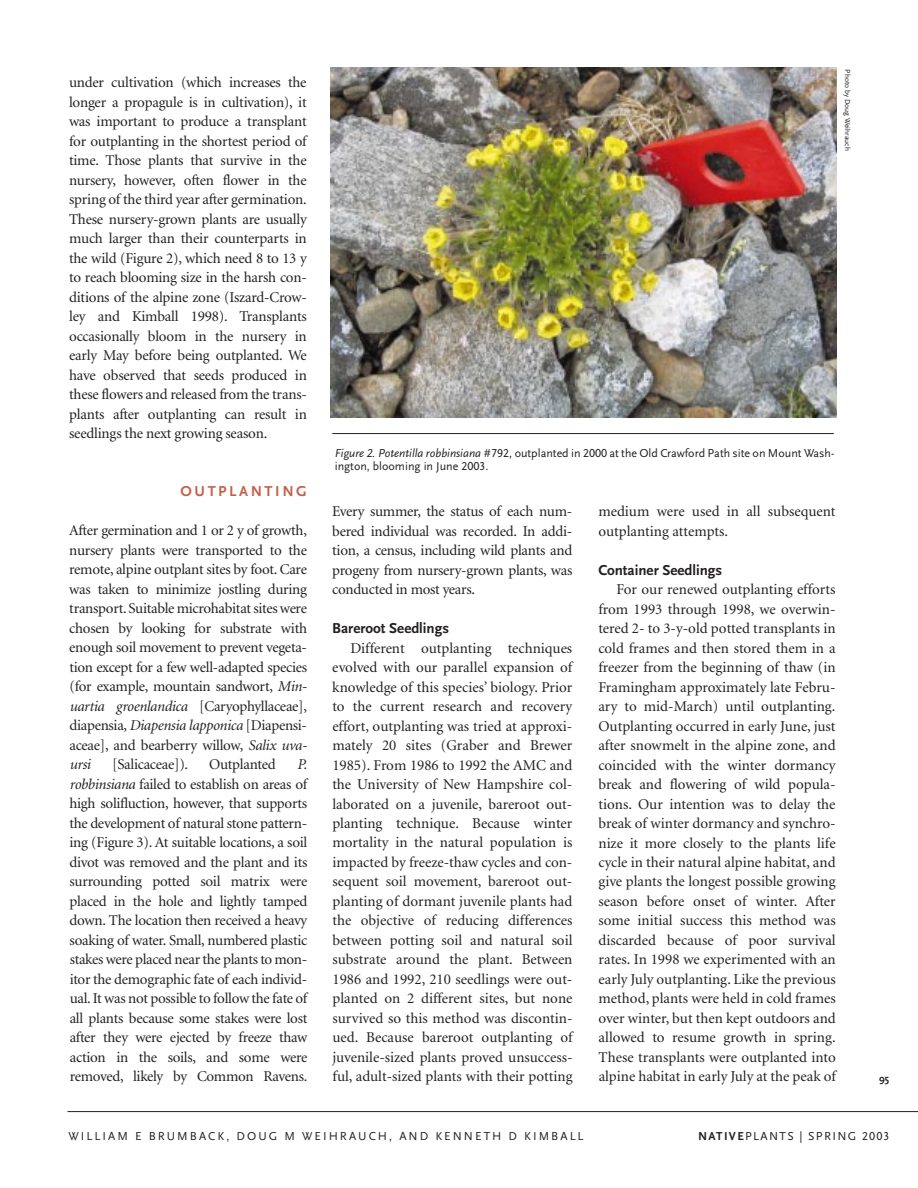
<style>
.page{position:relative;width:918px;height:1188px;background:#fff}
.page>*{position:absolute;margin:0;border:0;box-sizing:border-box;transform-origin:0 0}
.t1{font:15px/19.5px "Minion";letter-spacing:-.015em;color:#231f20;text-align:justify}
.t2{font:700 15px "Scala Sans";color:#231f20}
.t3{font:700 15px "Scala Sans";letter-spacing:.17em;color:#c26049}
.t4{font:12px/13.5px "Scala Sans";color:#231f20}
.t5{font:12px "Scala Sans";letter-spacing:.17em;color:#231f20}
.t6{font:12px "Scala Sans";letter-spacing:.115em;color:#231f20}
.t7{font:700 10.5px "Scala Sans";color:#231f20}
.t8{font:7.5px "Scala Sans";color:#231f20}
.s1{font-style:italic}
.s2{font-family:"Scala Sans Caps";font-style:italic}
.s3{font-family:"Scala Sans Caps"}
.s4{font-weight:700}
</style>
<div class="page">
<hr style="left:68px;top:1111px;width:850px;height:1px;background:#231f20">
<img style="left:331px;top:68px;width:506px;height:349px">
<hr style="left:332px;top:433px;width:502px;height:1px;background:#231f20">
<p class="t1" style="left:69px;top:74px;width:239px">under cultivation (which increases the longer a propagule is in cultivation), it was important to produce a transplant for outplanting in the shortest period of time. Those plants that survive in the nursery, however, often flower in the spring of the third year after germination.<br>These nursery-grown plants are usually much larger than their counterparts in the wild (Figure 2), which need 8 to 13 y to reach blooming size in the harsh con&shy;ditions of the alpine zone (Iszard-Crow&shy;ley and Kimball 1998). Transplants occasionally bloom in the nursery in early May before being outplanted. We have observed that seeds produced in these flowers and released from the trans&shy;plants after outplanting can result in seedlings the next growing season.</p>
<p class="t3" style="left:181px;top:486px;width:128px">OUTPLANTING</p>
<p class="t1" style="left:69px;top:522px;width:239px">After germination and 1 or 2 y of growth, nursery plants were transported to the remote, alpine outplant sites by foot. Care was taken to minimize jostling during transport.Suitable microhabitat sites were chosen by looking for substrate with enough soil movement to prevent vegeta&shy;tion except for a few well-adapted species (for example, mountain sandwort, <span class="s1">Min&shy;uartia groenlandica</span> [Caryophyllaceae], diapensia, <span class="s1">Diapensia lapponica</span> [Diapensi&shy;aceae], and bearberry willow, <span class="s1">Salix uva&shy;ursi</span></p>
<p class="t1" style="left:112px;top:756px;width:78px">[Salicaceae]).</p>
<p class="t1" style="left:209px;top:756px;width:68px">Outplanted</p>
<p class="t1" style="left:69px;top:756px;width:239px;text-indent:228px"><span class="s1">P. robbinsiana</span> failed to establish on areas of high solifluction, however, that supports the development of natural stone pattern&shy;ing (Figure 3). At suitable locations, a soil divot was removed and the plant and its surrounding potted soil matrix were placed in the hole and lightly tamped down. The location then received a heavy soaking of water. Small, numbered plastic stakes were placed near the plants to mon&shy;itor the demographic fate of each individ&shy;ual.It was not possible to follow the fate of all plants because some stakes were lost after they were ejected by freeze thaw action in the soils, and some were removed, likely by Common Ravens.</p>
<p class="t8" style="left:851px;top:69px;width:83px;rotate:90deg">Photo by Doug Weihrauch</p>
<p class="t4" style="left:335px;top:447px;width:501px"><span class="s1">Figure</span> <span class="s2">2</span><span class="s1">. Potentilla robbinsiana</span> #<span class="s3">792</span>, outplanted in <span class="s3">2000</span> at the Old Crawford Path site on Mount Wash&shy;ington, blooming in June <span class="s3">2003.</span></p>
<p class="t1" style="left:332px;top:503px;width:242px">Every summer, the status of each num&shy;bered individual was recorded. In addi&shy;tion, a census, including wild plants and progeny from nursery-grown plants, was conducted in most years.</p>
<p class="t2" style="left:332px;top:622px;width:118px">Bareroot Seedlings</p>
<p class="t1" style="left:332px;top:639px;width:242px;text-indent:18px">Different outplanting techniques evolved with our parallel expansion of knowledge of this species’ biology. Prior to the current research and recovery effort, outplanting was tried at approxi&shy;mately 20 sites (Graber and Brewer 1985). From 1986 to 1992 the AMC and the University of New Hampshire col&shy;laborated on a juvenile, bareroot out&shy;planting technique. Because winter mortality in the natural population is impacted by freeze-thaw cycles and con&shy;sequent soil movement, bareroot out&shy;planting of dormant juvenile plants had the objective of reducing differences between potting soil and natural soil substrate around the plant. Between 1986 and 1992, 210 seedlings were out&shy;planted on 2 different sites, but none survived so this method was discontin&shy;ued. Because bareroot outplanting of juvenile-sized plants proved unsuccess&shy;ful, adult-sized plants with their potting</p>
<p class="t1" style="left:598px;top:503px;width:239px">medium were used in all subsequent outplanting attempts.</p>
<p class="t2" style="left:598px;top:564px;width:125px">Container Seedlings</p>
<p class="t1" style="left:598px;top:581px;width:239px;text-indent:18px">For our renewed outplanting efforts from 1993 through 1998, we overwin&shy;tered 2- to 3-y-old potted transplants in cold frames and then stored them in a freezer from the beginning of thaw (in Framingham approximately late Febru&shy;ary to mid-March) until outplanting.<br>Outplanting occurred in early June, just after snowmelt in the alpine zone, and coincided with the winter dormancy break and flowering of wild popula&shy;tions. Our intention was to delay the break of winter dormancy and synchro&shy;nize it more closely to the plants life cycle in their natural alpine habitat, and give plants the longest possible growing season before onset of winter. After some initial success this method was discarded because of poor survival rates. In 1998 we experimented with an early July outplanting. Like the previous method, plants were held in cold frames over winter, but then kept outdoors and allowed to resume growth in spring.<br>These transplants were outplanted into alpine habitat in early July at the peak of</p>
<p class="t7" style="left:879px;top:1074px;width:12px">95</p>
<p class="t5" style="left:69px;top:1131px;width:517px">WILLIAM E BRUMBACK, DOUG M WEIHRAUCH, AND KENNETH D KIMBALL</p>
<p class="t6" style="left:698px;top:1131px;width:193px"><span class="s4">NATIVE</span>PLANTS | SPRING <span class="s3">2003</span></p>
</div>
